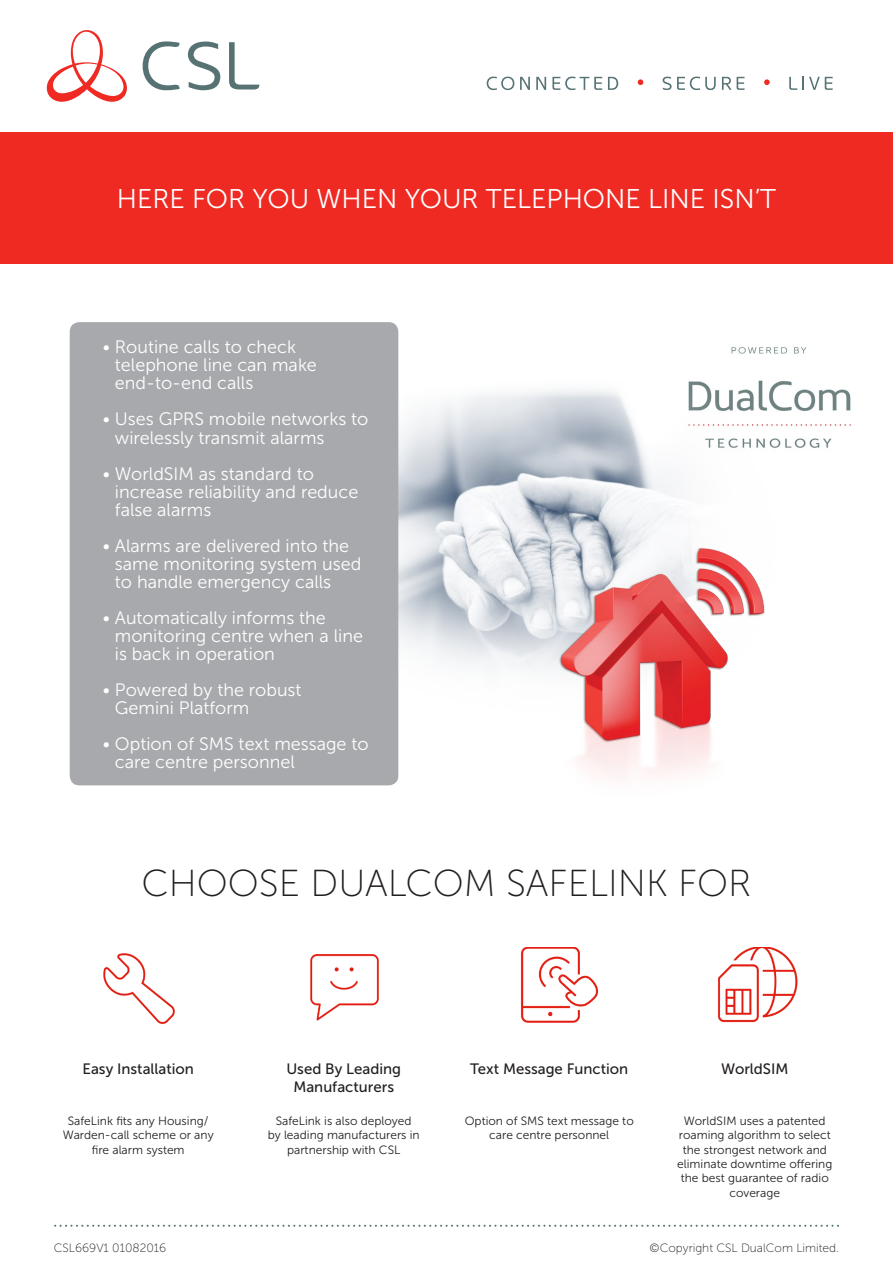
<style>
.page{position:relative;width:893px;height:1263px;background:#fff}
.page>*{position:absolute;margin:0;border:0;box-sizing:border-box;transform-origin:0 0}
.t1{font:37.5px "Museo Sans 100";color:#231f20}
.t2{font:27px "Museo Sans 300";color:#fff}
.t3{font:18px/18px "Museo Sans 300";color:#fff}
.t4{font:15px/18px "Museo Sans 500";color:#231f20;text-align:center}
.t5{font:12px/14.4px "Museo Sans 300";color:#231f20;text-align:center}
.t6{font:12px "Museo Sans 100";color:#231f20}
</style>
<div class="page">
<img style="left:731px;top:347px;width:76px;height:7px">
<img style="left:203px;top:377px;width:648px;height:409px">
<div style="left:0;top:132px;width:893px;height:132px;background:#ee2a23"></div>
<div style="left:70px;top:322px;width:328px;height:463px;background:#a8a9ad;border-radius:10px"></div>
<svg style="left:487px;top:77px;width:27px;height:13px"></svg>
<svg style="left:520px;top:77px;width:10px;height:13px"></svg>
<svg style="left:536px;top:77px;width:10px;height:13px"></svg>
<svg style="left:552px;top:77px;width:50px;height:13px"></svg>
<svg style="left:608px;top:77px;width:10px;height:13px"></svg>
<svg style="left:662px;top:77px;width:54px;height:13px"></svg>
<svg style="left:722px;top:77px;width:9px;height:13px"></svg>
<svg style="left:737px;top:77px;width:7px;height:13px"></svg>
<svg style="left:789px;top:77px;width:44px;height:13px"></svg>
<svg style="left:638px;top:79px;width:5px;height:6px"></svg>
<svg style="left:764px;top:79px;width:6px;height:6px"></svg>
<svg style="left:143px;top:41px;width:37px;height:49px"></svg>
<svg style="left:187px;top:42px;width:34px;height:48px"></svg>
<svg style="left:229px;top:42px;width:30px;height:48px"></svg>
<svg style="left:47px;top:30px;width:80px;height:72px"></svg>
<svg style="left:54px;top:1225px;width:785px;height:2px"></svg>
<img style="left:103px;top:953px;width:72px;height:72px">
<img style="left:310px;top:954px;width:69px;height:67px">
<img style="left:520px;top:948px;width:79px;height:75px">
<img style="left:718px;top:948px;width:80px;height:75px">
<h2 class="t2" style="left:117px;top:184px;width:661px">HERE FOR YOU WHEN YOUR TELEPHONE LINE ISN’T</h2>
<p class="t3" style="left:115px;top:338px;width:203px;text-indent:-12px">• Routine calls to check telephone line can make end-to-end calls</p>
<p class="t3" style="left:115px;top:410px;width:255px;text-indent:-12px">• Uses GPRS mobile networks to wirelessly transmit alarms</p>
<p class="t3" style="left:115px;top:464px;width:245px;text-indent:-12px">• WorldSIM as standard to increase reliability and reduce false alarms</p>
<p class="t3" style="left:115px;top:536px;width:248px;text-indent:-12px">• Alarms are delivered into the same monitoring system used to handle emergency calls</p>
<p class="t3" style="left:115px;top:608px;width:249px;text-indent:-12px">• Automatically informs the monitoring centre when a line is back in operation</p>
<p class="t3" style="left:115px;top:680px;width:188px;text-indent:-12px">• Powered by the robust<br>Gemini Platform</p>
<p class="t3" style="left:115px;top:734px;width:255px;text-indent:-12px">• Option of SMS text message to care centre personnel</p>
<h1 class="t1" style="left:141px;top:863px;width:612px">CHOOSE DUALCOM SAFELINK FOR</h1>
<p class="t4" style="left:82px;top:1060px;width:113px">Easy Installation</p>
<p class="t5" style="left:63px;top:1113px;width:152px">SafeLink fits any Housing/<br>Warden-call scheme or any fire alarm system</p>
<p class="t4" style="left:286px;top:1060px;width:116px">Used By Leading<br>Manufacturers</p>
<p class="t5" style="left:268px;top:1113px;width:154px">SafeLink is also deployed<br>by leading manufacturers in partnership with CSL</p>
<p class="t4" style="left:470px;top:1060px;width:159px">Text Message Function</p>
<p class="t5" style="left:465px;top:1113px;width:171px">Option of SMS text message to care centre personnel</p>
<p class="t4" style="left:721px;top:1060px;width:69px">WorldSIM</p>
<p class="t5" style="left:677px;top:1113px;width:157px">WorldSIM uses a patented roaming algorithm to select the strongest network and eliminate downtime offering the best guarantee of radio coverage</p>
<p class="t6" style="left:54px;top:1241px;width:114px">CSL669V1 01082016</p>
<p class="t6" style="left:650px;top:1241px;width:191px">©Copyright CSL DualCom Limited.</p>
</div>
